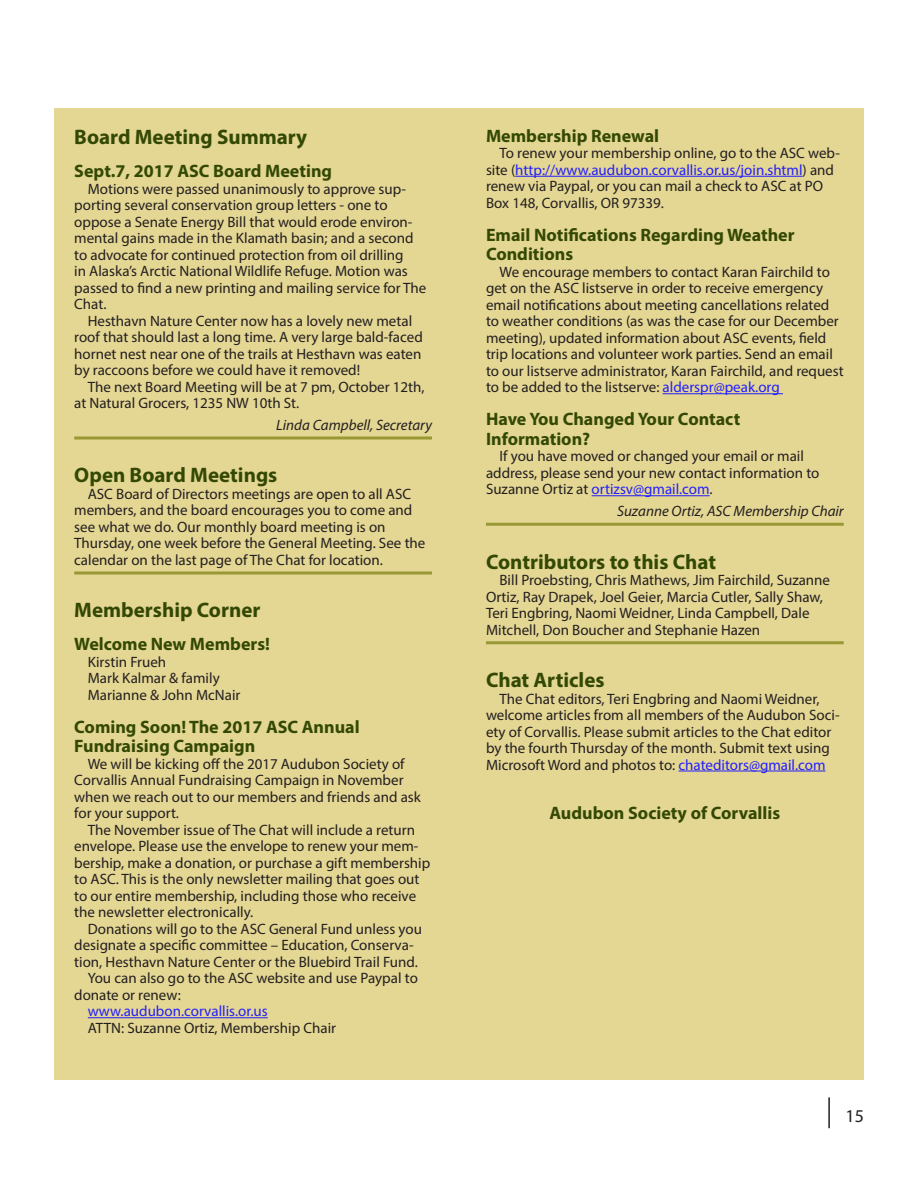
<style>
.page{position:relative;width:918px;height:1188px;background:#fff}
.page>*{position:absolute;margin:0;border:0;box-sizing:border-box;transform-origin:0 0}
.t1{font:700 21px "Myriad Pro";color:#334903}
.subhead{font:700 18px/19.5px "Myriad Pro";color:#334903}
.t2{font:18px "Myriad Pro";color:#231f20}
.Body_Copy{font:15px/16.5px "Myriad Pro";color:#231f20}
.byline{font:italic 15px "Myriad Pro";color:#231f20}
.Body_Copy-2{font:15px "Myriad Pro";color:#231fff}
.s1{color:#231fff}
</style>
<div class="page">
<hr style="left:828px;top:1097px;width:2px;height:31px;background:#231f20">
<div style="left:54px;top:108px;width:810px;height:972px;background:#e4d693"></div>
<svg style="left:74px;top:436px;width:358px;height:4px"></svg>
<hr style="left:74px;top:572px;width:358px;height:2px;background:#989835">
<hr style="left:88px;top:1017px;width:180px;height:1px;background:#231fff">
<hr style="left:515px;top:176px;width:288px;height:1px;background:#231fff">
<hr style="left:663px;top:393px;width:120px;height:1px;background:#231fff">
<hr style="left:592px;top:495px;width:118px;height:1px;background:#231fff">
<hr style="left:486px;top:523px;width:358px;height:3px;background:#989835">
<hr style="left:486px;top:641px;width:358px;height:3px;background:#989835">
<hr style="left:679px;top:771px;width:147px;height:1px;background:#231fff">
<p class="t1" style="left:74px;top:123px;width:235px">Board Meeting Summary</p>
<p class="subhead" style="left:74px;top:161px;width:259px">Sept.7, 2017 ASC Board Meeting</p>
<p class="Body_Copy" style="left:74px;top:180px;width:354px;text-indent:14px">Motions were passed unanimously to approve sup&shy;porting several conservation group letters - one to oppose a Senate Energy Bill that would erode environ&shy;mental gains made in the Klamath basin; and a second to advocate for continued protection from oil drilling<br>in Alaska’s Arctic National Wildlife Refuge. Motion was passed to find a new printing and mailing service for The Chat.</p>
<p class="Body_Copy" style="left:74px;top:312px;width:350px;text-indent:14px">Hesthavn Nature Center now has a lovely new metal roof that should last a long time. A very large bald-faced hornet nest near one of the trails at Hesthavn was eaten by raccoons before we could have it removed!</p>
<p class="Body_Copy" style="left:74px;top:378px;width:352px;text-indent:14px">The next Board Meeting will be at 7 pm, October 12th, at Natural Grocers, 1235 NW 10th St.</p>
<p class="byline" style="left:276px;top:415px;width:157px">Linda Campbell, Secretary</p>
<p class="t1" style="left:74px;top:461px;width:205px">Open Board Meetings</p>
<p class="Body_Copy" style="left:74px;top:485px;width:353px;text-indent:14px">ASC Board of Directors meetings are open to all ASC members, and the board encourages you to come and see what we do. Our monthly board meeting is on Thursday, one week before the General Meeting. See the calendar on the last page of The Chat for location.</p>
<p class="t1" style="left:74px;top:596px;width:188px">Membership Corner</p>
<p class="subhead" style="left:74px;top:634px;width:197px">Welcome New Members!</p>
<p class="Body_Copy" style="left:88px;top:653px;width:80px">Kirstin Frueh</p>
<p class="Body_Copy" style="left:88px;top:670px;width:134px">Mark Kalmar &amp; family</p>
<p class="Body_Copy" style="left:88px;top:686px;width:154px">Marianne &amp; John McNair</p>
<p class="subhead" style="left:74px;top:716px;width:287px">Coming Soon! The 2017 ASC Annual<br>Fundraising Campaign</p>
<p class="Body_Copy" style="left:74px;top:755px;width:348px;text-indent:14px">We will be kicking off the 2017 Audubon Society of Corvallis Annual Fundraising Campaign in November when we reach out to our members and friends and ask for your support.</p>
<p class="Body_Copy" style="left:74px;top:821px;width:358px;text-indent:14px">The November issue of The Chat will include a return envelope. Please use the envelope to renew your mem&shy;bership, make a donation, or purchase a gift membership to ASC. This is the only newsletter mailing that goes out to our entire membership, including those who receive the newsletter electronically.</p>
<p class="Body_Copy" style="left:74px;top:920px;width:349px;text-indent:14px">Donations will go to the ASC General Fund unless you designate a specific committee – Education, Conserva&shy;tion, Hesthavn Nature Center or the Bluebird Trail Fund.</p>
<p class="Body_Copy" style="left:74px;top:970px;width:345px;text-indent:14px">You can also go to the ASC website and use Paypal to donate or renew:</p>
<p class="Body_Copy-2" style="left:88px;top:1002px;width:182px">www.audubon.corvallis.or.us</p>
<p class="Body_Copy" style="left:88px;top:1019px;width:250px">ATTN: Suzanne Ortiz, Membership Chair</p>
<p class="subhead" style="left:486px;top:125px;width:175px">Membership Renewal</p>
<p class="Body_Copy" style="left:486px;top:145px;width:355px;text-indent:14px">To renew your membership online, go to the ASC web&shy;site (<span class="s1">http://www.audubon.corvallis.or.us/join.shtml</span>) and renew via Paypal, or you can mail a check to ASC at PO Box 148, Corvallis, OR 97339.</p>
<p class="subhead" style="left:486px;top:224px;width:310px">Email Notifications Regarding Weather<br>Conditions</p>
<p class="Body_Copy" style="left:486px;top:263px;width:359px;text-indent:14px">We encourage members to contact Karan Fairchild to get on the ASC listserve in order to receive emergency email notifications about meeting cancellations related to weather conditions (as was the case for our December meeting), updated information about ASC events, field trip locations and volunteer work parties. Send an email to our listserve administrator, Karan Fairchild, and request to be added to the listserve: <span class="s1">alderspr@peak.org</span></p>
<p class="subhead" style="left:486px;top:409px;width:256px">Have You Changed Your Contact<br>Information?</p>
<p class="Body_Copy" style="left:486px;top:448px;width:335px;text-indent:14px">If you have moved or changed your email or mail address, please send your new contact information to<br>Suzanne Ortiz at <span class="s1">ortizsv@gmail.com</span>.</p>
<p class="byline" style="left:617px;top:502px;width:228px">Suzanne Ortiz, ASC Membership Chair</p>
<p class="t1" style="left:486px;top:548px;width:232px">Contributors to this Chat</p>
<p class="Body_Copy" style="left:486px;top:571px;width:346px;text-indent:14px">Bill Proebsting, Chris Mathews, Jim Fairchild, Suzanne Ortiz, Ray Drapek, Joel Geier, Marcia Cutler, Sally Shaw, Teri Engbring, Naomi Weidner, Linda Campbell, Dale Mitchell, Don Boucher and Stephanie Hazen</p>
<p class="t1" style="left:486px;top:666px;width:120px">Chat Articles</p>
<p class="Body_Copy" style="left:486px;top:690px;width:355px;text-indent:14px">The Chat editors, Teri Engbring and Naomi Weidner, welcome articles from all members of the Audubon Soci&shy;ety of Corvallis. Please submit articles to the Chat editor by the fourth Thursday of the month. Submit text using Microsoft Word and photos to: <span class="s1">chateditors@gmail.com</span></p>
<p class="subhead" style="left:549px;top:803px;width:232px">Audubon Society of Corvallis</p>
<p class="t2" style="left:846px;top:1105px;width:20px">15</p>
</div>
